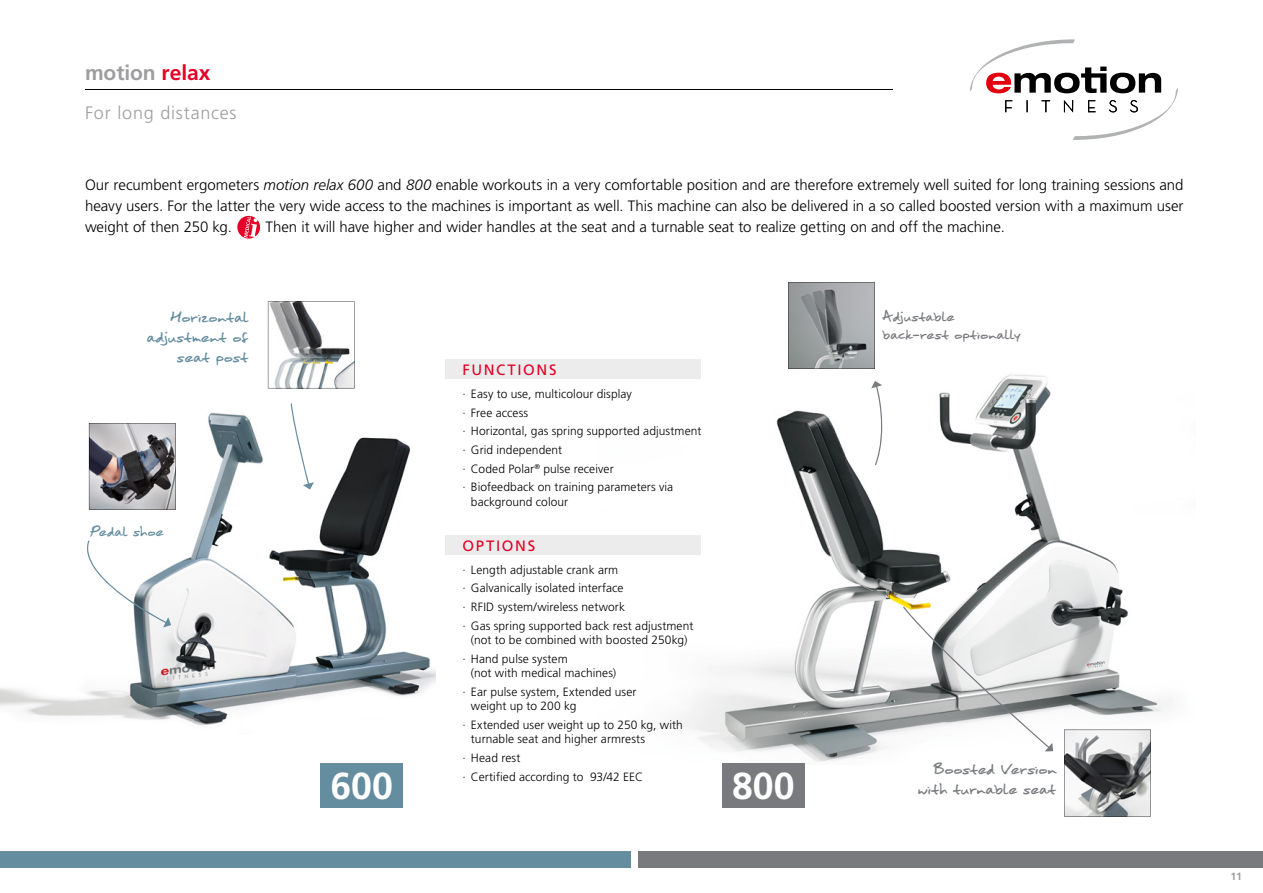
<style>
.page{position:relative;width:1263px;height:893px;background:#fff}
.page>*{position:absolute;margin:0;border:0;box-sizing:border-box;transform-origin:0 0}
.t1{font:700 37.5px "Frutiger";color:#fff}
.t2{font:700 21px "Frutiger";letter-spacing:-.005em;color:#9e9da0}
.t3{font:300 18px "Frutiger";letter-spacing:.04em;color:#9e9da0}
.t4{font:16.5px/19.8px "Moan Hand";letter-spacing:.02em;color:#787a7e;text-align:right}
.t5{font:16.5px/19.8px "Moan Hand";letter-spacing:.015em;color:#658da0;text-align:right}
.t6{font:300 15px/21px "Frutiger";color:#000;text-align:justify}
.t7{font:15px/18px "Moan Hand";letter-spacing:.02em;color:#787a7e}
.t8{font:15px "Frutiger";letter-spacing:.11em;color:#e40026}
.t9{font:15px "Moan Hand";letter-spacing:.02em;color:#658da0}
.t10{font:300 12px/18.6px "Frutiger";letter-spacing:.005em;color:#000}
.t11{font:700 10.5px "Frutiger";color:#9e9da0}
.s1{color:#e40026}
.s2{font-style:italic}
</style>
<div class="page">
<img style="left:595px;top:359px;width:573px;height:403px">
<img style="left:0;top:403px;width:436px;height:323px">
<div style="left:320px;top:763px;width:83px;height:45px;background:#658da0"></div>
<div style="left:722px;top:763px;width:83px;height:45px;background:#787a7e"></div>
<svg style="left:1064px;top:730px;width:87px;height:86px"></svg>
<img style="left:89px;top:423px;width:87px;height:87px">
<svg style="left:788px;top:282px;width:87px;height:87px;background:#939799"></svg>
<svg style="left:268px;top:302px;width:87px;height:86px"></svg>
<svg style="left:903px;top:607px;width:150px;height:144px"></svg>
<svg style="left:871px;top:381px;width:18px;height:84px"></svg>
<div style="left:0;top:851px;width:630px;height:16px;background:#658da0"></div>
<div style="left:639px;top:851px;width:624px;height:16px;background:#787a7e"></div>
<svg style="left:970px;top:39px;width:208px;height:101px"></svg>
<hr style="left:85px;top:89px;width:808px;height:1px;background:#000">
<svg style="left:85px;top:540px;width:86px;height:87px"></svg>
<svg style="left:291px;top:403px;width:23px;height:87px"></svg>
<div style="left:445px;top:536px;width:255px;height:19px;background:#ececed"></div>
<div style="left:445px;top:359px;width:255px;height:19px;background:#ececed"></div>
<svg style="left:237px;top:215px;width:24px;height:24px"></svg>
<h2 class="t2" style="left:85px;top:60px;width:127px">motion <span class="s1">relax</span></h2>
<h3 class="t3" style="left:85px;top:102px;width:153px">For long distances</h3>
<p class="t6" style="left:85px;top:175px;width:1100px">Our recumbent ergometers <span class="s2">motion relax 600</span> and <span class="s2">800</span> enable workouts in a very comfortable position and are therefore extremely well suited for long training sessions and heavy users. For the latter the very wide access to the machines is important as well. This machine can also be delivered in a so called boosted version with a maximum user weight of then 250 kg.</p>
<p class="t6" style="left:265px;top:217px;width:741px">Then it will have higher and wider handles at the seat and a turnable seat to realize getting on and off the machine.</p>
<h3 class="t5" style="left:147px;top:306px;width:103px">Horizontal adjustment of seat post</h3>
<p class="t9" style="left:90px;top:522px;width:75px">Pedal shoe</p>
<p class="t8" style="left:462px;top:361px;width:96px">FUNCTIONS</p>
<p class="t10" style="left:462px;top:384px;width:240px">· Easy to use, multicolour display<br>· Free access<br>· Horizontal, gas spring supported adjustment · Grid independent<br>· Coded Polar<sup>®</sup> pulse receiver<br>· Biofeedback on training parameters via</p>
<p class="t10" style="left:471px;top:492px;width:99px">background colour</p>
<p class="t8" style="left:462px;top:537px;width:74px">OPTIONS</p>
<p class="t10" style="left:462px;top:560px;width:232px">· Length adjustable crank arm<br>· Galvanically isolated interface<br>· RFID system/wireless network<br>· Gas spring supported back rest adjustment</p>
<p class="t10" style="left:462px;top:631px;width:227px;text-indent:9px">(not to be combined with boosted 250kg) · Hand pulse system</p>
<p class="t10" style="left:462px;top:664px;width:176px;text-indent:9px">(not with medical machines)<br>· Ear pulse system, Extended user</p>
<p class="t10" style="left:462px;top:697px;width:222px;text-indent:9px">weight up to 200 kg<br>· Extended user weight up to 250 kg, with</p>
<p class="t10" style="left:462px;top:730px;width:184px;text-indent:9px">turnable seat and higher armrests · Head rest<br>· Certified according to 93/42 EEC</p>
<h1 class="t1" style="left:330px;top:764px;width:64px">600</h1>
<h1 class="t1" style="left:732px;top:764px;width:64px">800</h1>
<p class="t7" style="left:882px;top:307px;width:140px">Adjustable back-rest optionally</p>
<h3 class="t4" style="left:918px;top:758px;width:140px">Boosted Version with turnable seat</h3>
<p class="t11" style="left:1230px;top:870px;width:13px">11</p>
</div>
